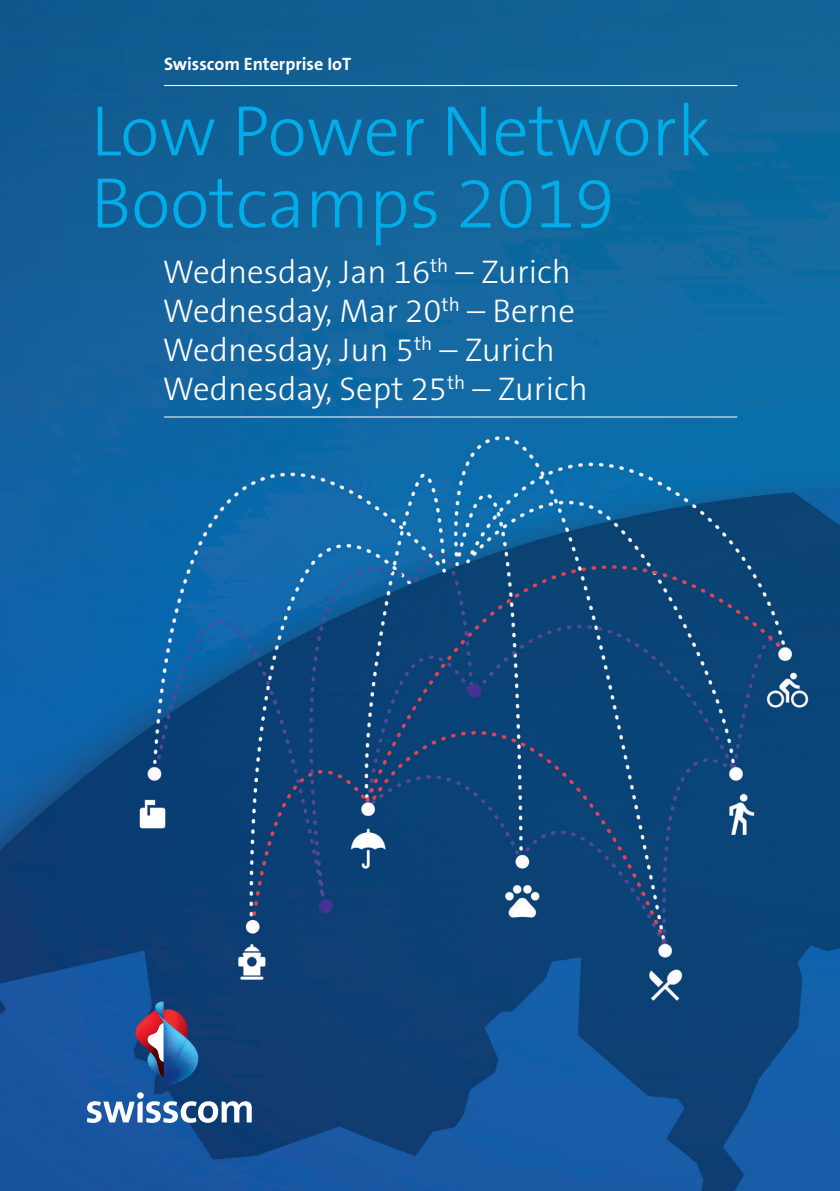
<style>
.page{position:relative;width:840px;height:1191px;background:#fff}
.page>*{position:absolute;margin:0;border:0;box-sizing:border-box;transform-origin:0 0}
.t1{font:300 72px/72px "The Sans B3";color:#00ade9}
.t2{font:300 33px/39px "The Sans B W3";color:#fff}
.t3{font:700 18px "The Sans B W7";color:#fff}
</style>
<div class="page">
<img style="left:0;top:0;width:839px;height:1191px">
<hr style="left:164px;top:416px;width:572px;height:1px;background:#fff">
<hr style="left:164px;top:85px;width:572px;height:1px;background:#fff">
<svg style="left:135px;top:1001px;width:63px;height:84px;background:#4e5a8a"></svg>
<svg style="left:87px;top:1092px;width:164px;height:31px"></svg>
<p class="t3" style="left:164px;top:52px;width:189px">Swisscom Enterprise IoT</p>
<h1 class="t1" style="left:91px;top:96px;width:621px">Low Power Network<br>Bootcamps 2019</h1>
<p class="t2" style="left:163px;top:253px;width:426px">Wednesday, Jan 16<sup>th</sup> – Zurich<br>Wednesday, Mar 20<sup>th</sup> – Berne<br>Wednesday, Jun 5<sup>th</sup> – Zurich<br>Wednesday, Sept 25<sup>th</sup> – Zurich</p>
</div>
